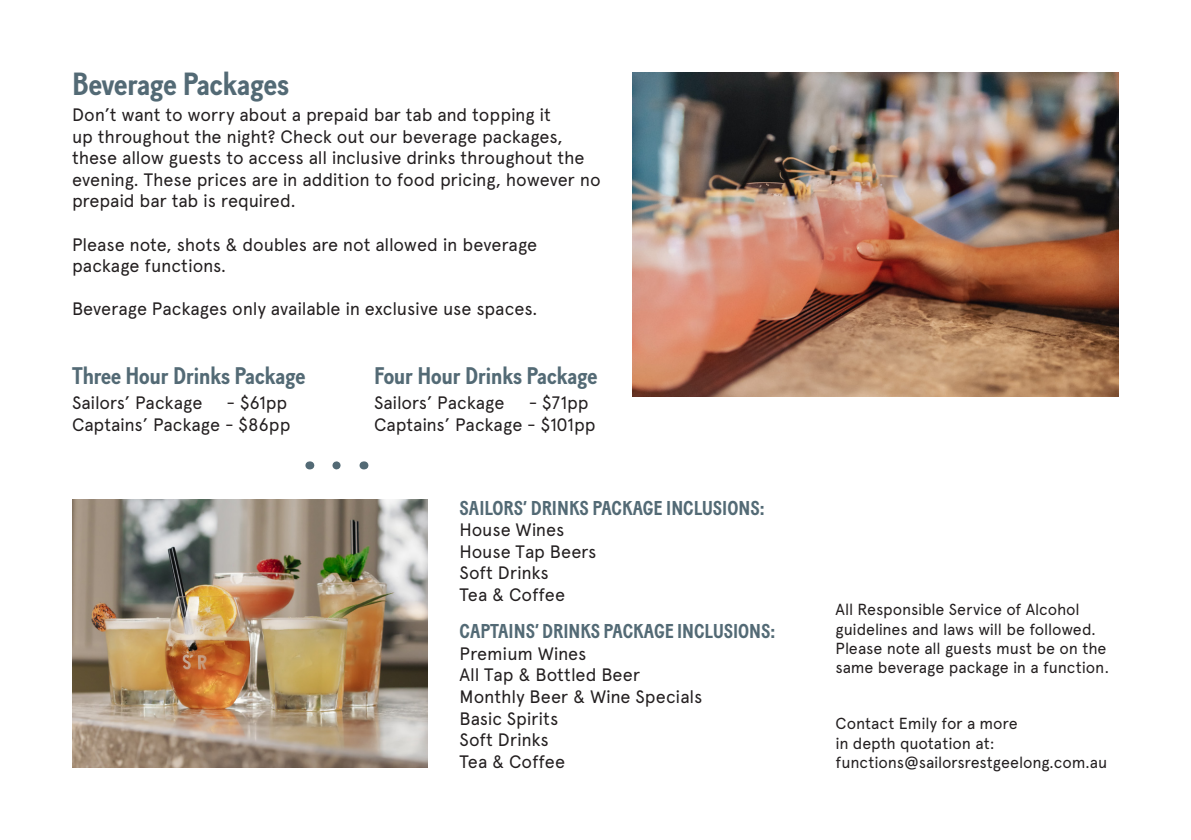
<style>
.page{position:relative;width:1191px;height:840px;background:#fff}
.page>*{position:absolute;margin:0;border:0;box-sizing:border-box;transform-origin:0 0}
.t1{font:700 32px "Baton";color:#536a75}
.t2{font:700 24px "Baton";color:#536a75}
.t3{font:700 20px "Baton";color:#536a75}
.t4{font:18px/21.6px "Apercu";letter-spacing:-.005em;color:#231f20}
.t5{font:16px/19.2px "Apercu";letter-spacing:-.01em;color:#231f20}
</style>
<div class="page">
<img style="left:632px;top:72px;width:487px;height:324px">
<img style="left:72px;top:499px;width:355px;height:268px">
<svg style="left:336px;top:461px;width:5px;height:8px"></svg>
<p class="t1" style="left:72px;top:65px;width:218px">Beverage Packages</p>
<p class="t4" style="left:72px;top:104px;width:530px">Don’t want to worry about a prepaid bar tab and topping it<br>up throughout the night? Check out our beverage packages, these allow guests to access all inclusive drinks throughout the evening. These prices are in addition to food pricing, however no prepaid bar tab is required.</p>
<p class="t4" style="left:72px;top:233px;width:467px">Please note, shots &amp; doubles are not allowed in beverage package functions.</p>
<p class="t4" style="left:72px;top:298px;width:467px">Beverage Packages only available in exclusive use spaces.</p>
<p class="t2" style="left:72px;top:361px;width:235px">Three Hour Drinks Package</p>
<p class="t2" style="left:374px;top:361px;width:225px">Four Hour Drinks Package</p>
<p class="t4" style="left:72px;top:392px;width:132px">Sailors’ Package</p>
<p class="t4" style="left:72px;top:392px;width:220px;text-align:right">- $61pp<br>Captains’ Package - $86pp</p>
<p class="t4" style="left:374px;top:392px;width:132px">Sailors’ Package</p>
<p class="t4" style="left:374px;top:392px;width:223px;text-indent:155px">- $71pp<br>Captains’ Package - $101pp</p>
<p class="t3" style="left:459px;top:495px;width:306px">SAILORS’ DRINKS PACKAGE INCLUSIONS:</p>
<p class="t4" style="left:459px;top:518px;width:138px">House Wines<br>House Tap Beers<br>Soft Drinks<br>Tea &amp; Coffee</p>
<p class="t3" style="left:459px;top:619px;width:317px">CAPTAINS’ DRINKS PACKAGE INCLUSIONS:</p>
<p class="t4" style="left:459px;top:642px;width:244px">Premium Wines<br>All Tap &amp; Bottled Beer<br>Monthly Beer &amp; Wine Specials<br>Basic Spirits<br>Soft Drinks<br>Tea &amp; Coffee</p>
<p class="t5" style="left:835px;top:599px;width:275px">All Responsible Service of Alcohol guidelines and laws will be followed.<br>Please note all guests must be on the same beverage package in a function.</p>
<p class="t5" style="left:835px;top:713px;width:273px">Contact Emily for a more<br>in depth quotation at: functions@sailorsrestgeelong.com.au</p>
</div>
